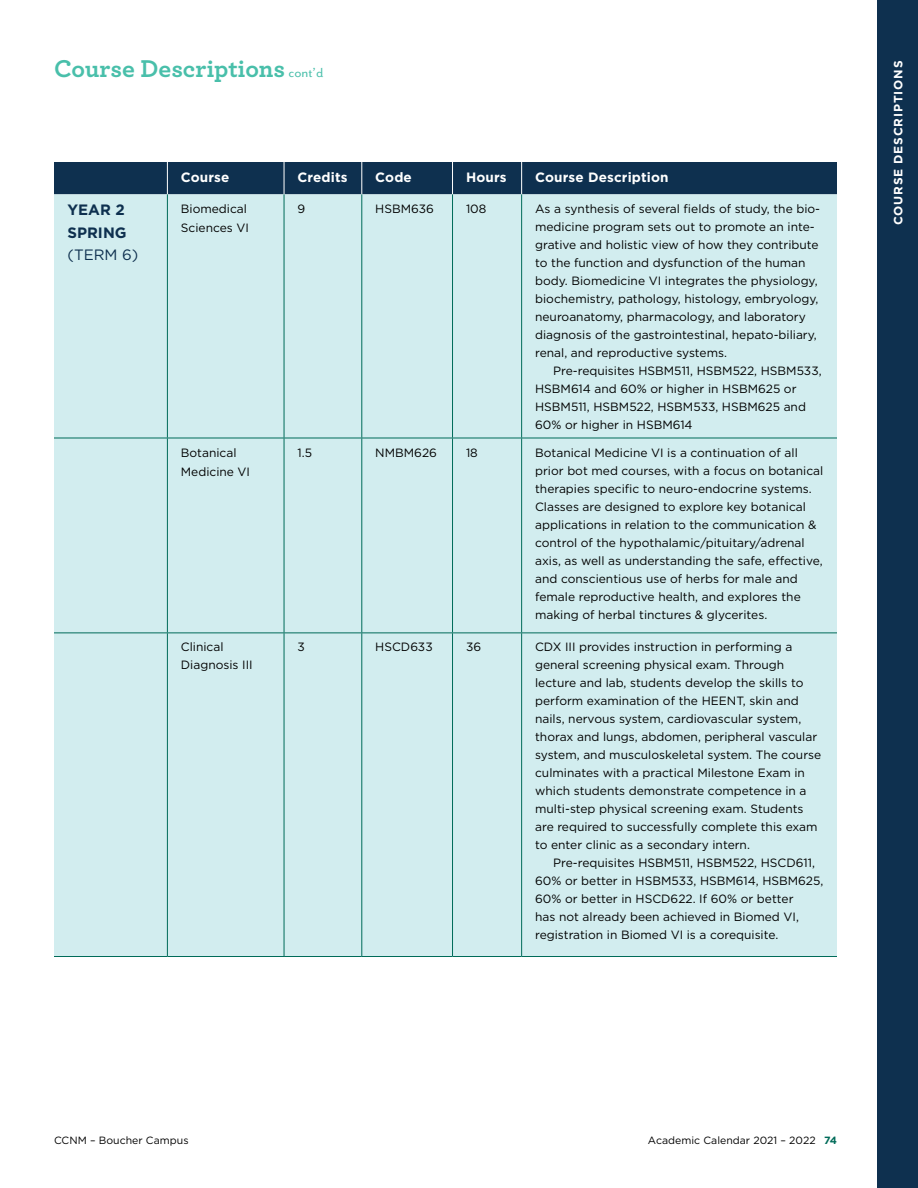
<style>
.page{position:relative;width:918px;height:1188px;background:#fff}
.page>*{position:absolute;margin:0;border:0;box-sizing:border-box;transform-origin:0 0}
.t1{font:700 25.5px "Archer";letter-spacing:-.005em;color:#49bfaa}
.t2{font:700 15px/22.5px "Gotham";color:#0e304f}
.t3{font:15px "Gotham";color:#0e304f}
.t4{font:700 13.5px "Gotham";letter-spacing:.01em;color:#fff}
.t5{font:12px/18px "Gotham";color:#000}
.t6{font:700 12px "Gotham";letter-spacing:.075em;color:#fff}
.t7{font:10.5px "Gotham";letter-spacing:.005em;color:#000}
.s1{font-family:"Mr Eaves San OT";font-weight:400;font-size:15px}
.s2{font-weight:700;color:#006b59}
</style>
<div class="page">
<div style="left:878px;top:0;width:40px;height:1188px;background:#0e304f"></div>
<div style="left:54px;top:162px;width:783px;height:32px;background:#0e304f"></div>
<div style="left:54px;top:194px;width:783px;height:762px;background:#d2edef"></div>
<hr style="left:167px;top:162px;width:1px;height:32px;background:#fff">
<hr style="left:284px;top:162px;width:1px;height:32px;background:#fff">
<hr style="left:361px;top:162px;width:1px;height:32px;background:#fff">
<hr style="left:452px;top:162px;width:1px;height:32px;background:#fff">
<hr style="left:521px;top:162px;width:1px;height:32px;background:#fff">
<hr style="left:167px;top:194px;width:1px;height:244px;background:#006b59">
<hr style="left:284px;top:194px;width:1px;height:244px;background:#006b59">
<hr style="left:361px;top:194px;width:1px;height:244px;background:#006b59">
<hr style="left:452px;top:194px;width:1px;height:244px;background:#006b59">
<hr style="left:521px;top:194px;width:1px;height:244px;background:#006b59">
<hr style="left:167px;top:438px;width:1px;height:195px;background:#006b59">
<hr style="left:167px;top:633px;width:1px;height:323px;background:#006b59">
<hr style="left:284px;top:438px;width:1px;height:195px;background:#006b59">
<hr style="left:284px;top:633px;width:1px;height:323px;background:#006b59">
<hr style="left:361px;top:438px;width:1px;height:195px;background:#006b59">
<hr style="left:452px;top:438px;width:1px;height:195px;background:#006b59">
<hr style="left:521px;top:438px;width:1px;height:195px;background:#006b59">
<hr style="left:361px;top:633px;width:1px;height:323px;background:#006b59">
<hr style="left:452px;top:633px;width:1px;height:323px;background:#006b59">
<hr style="left:521px;top:633px;width:1px;height:323px;background:#006b59">
<hr style="left:54px;top:438px;width:113px;height:1px;background:#006b59">
<hr style="left:167px;top:438px;width:117px;height:1px;background:#006b59">
<hr style="left:284px;top:438px;width:78px;height:1px;background:#006b59">
<hr style="left:362px;top:438px;width:91px;height:1px;background:#006b59">
<hr style="left:453px;top:438px;width:69px;height:1px;background:#006b59">
<hr style="left:522px;top:438px;width:315px;height:1px;background:#006b59">
<hr style="left:54px;top:633px;width:113px;height:1px;background:#006b59">
<hr style="left:167px;top:633px;width:117px;height:1px;background:#006b59">
<hr style="left:284px;top:633px;width:78px;height:1px;background:#006b59">
<hr style="left:362px;top:633px;width:91px;height:1px;background:#006b59">
<hr style="left:453px;top:633px;width:69px;height:1px;background:#006b59">
<hr style="left:522px;top:633px;width:315px;height:1px;background:#006b59">
<hr style="left:54px;top:956px;width:113px;height:1px;background:#006b59">
<hr style="left:167px;top:956px;width:117px;height:1px;background:#006b59">
<hr style="left:284px;top:956px;width:78px;height:1px;background:#006b59">
<hr style="left:362px;top:956px;width:91px;height:1px;background:#006b59">
<hr style="left:453px;top:956px;width:69px;height:1px;background:#006b59">
<hr style="left:522px;top:956px;width:315px;height:1px;background:#006b59">
<h1 class="t1" style="left:54px;top:48px;width:271px">Course Descriptions <span class="s1">cont’d</span></h1>
<p class="t6" style="left:890px;top:225px;width:166px;rotate:-90deg">COURSE DESCRIPTIONS</p>
<p class="t4" style="left:181px;top:168px;width:50px">Course</p>
<p class="t4" style="left:298px;top:168px;width:52px">Credits</p>
<p class="t4" style="left:375px;top:168px;width:38px">Code</p>
<p class="t4" style="left:466px;top:168px;width:42px">Hours</p>
<p class="t4" style="left:535px;top:168px;width:135px">Course Description</p>
<p class="t5" style="left:181px;top:199px;width:70px;line-height:19.5px">Biomedical<br>Sciences VI</p>
<p class="t5" style="left:298px;top:199px;width:9px">9</p>
<p class="t5" style="left:375px;top:199px;width:60px">HSBM636</p>
<p class="t5" style="left:466px;top:199px;width:22px">108</p>
<p class="t5" style="left:535px;top:199px;width:287px">As a synthesis of several fields of study, the bio&shy;medicine program sets out to promote an inte&shy;grative and holistic view of how they contribute to the function and dysfunction of the human body. Biomedicine VI integrates the physiology, biochemistry, pathology, histology, embryology, neuroanatomy, pharmacology, and laboratory diagnosis of the gastrointestinal, hepato-biliary, renal, and reproductive systems.</p>
<p class="t5" style="left:535px;top:361px;width:288px;text-indent:18px">Pre-requisites HSBM511, HSBM522, HSBM533, HSBM614 and 60% or higher in HSBM625 or HSBM511, HSBM522, HSBM533, HSBM625 and 60% or higher in HSBM614</p>
<p class="t5" style="left:181px;top:442px;width:71px;line-height:19.5px">Botanical<br>Medicine VI</p>
<p class="t5" style="left:298px;top:443px;width:16px">1.5</p>
<p class="t5" style="left:375px;top:443px;width:63px">NMBM626</p>
<p class="t5" style="left:466px;top:443px;width:13px">18</p>
<p class="t5" style="left:535px;top:443px;width:290px">Botanical Medicine VI is a continuation of all prior bot med courses, with a focus on botanical therapies specific to neuro-endocrine systems.<br>Classes are designed to explore key botanical applications in relation to the communication &amp; control of the hypothalamic/pituitary/adrenal axis, as well as understanding the safe, effective, and conscientious use of herbs for male and female reproductive health, and explores the making of herbal tinctures &amp; glycerites.</p>
<p class="t5" style="left:181px;top:638px;width:73px">Clinical<br>Diagnosis III</p>
<p class="t5" style="left:298px;top:638px;width:9px">3</p>
<p class="t5" style="left:375px;top:638px;width:59px">HSCD633</p>
<p class="t5" style="left:466px;top:638px;width:17px">36</p>
<p class="t5" style="left:535px;top:638px;width:288px">CDX III provides instruction in performing a general screening physical exam. Through lecture and lab, students develop the skills to perform examination of the HEENT, skin and nails, nervous system, cardiovascular system, thorax and lungs, abdomen, peripheral vascular system, and musculoskeletal system. The course culminates with a practical Milestone Exam in which students demonstrate competence in a multi-step physical screening exam. Students are required to successfully complete this exam to enter clinic as a secondary intern.</p>
<p class="t5" style="left:535px;top:854px;width:290px;text-indent:18px">Pre-requisites HSBM511, HSBM522, HSCD611, 60% or better in HSBM533, HSBM614, HSBM625, 60% or better in HSCD622. If 60% or better<br>has not already been achieved in Biomed VI, registration in Biomed VI is a corequisite.</p>
<p class="t2" style="left:68px;top:199px;width:61px">YEAR 2<br>SPRING</p>
<p class="t3" style="left:68px;top:245px;width:72px">(TERM 6)</p>
<p class="t7" style="left:54px;top:1134px;width:136px">CCNM – Boucher Campus</p>
<p class="t7" style="left:648px;top:1134px;width:191px">Academic Calendar 2021 – 2022 <span class="s2">74</span></p>
</div>
